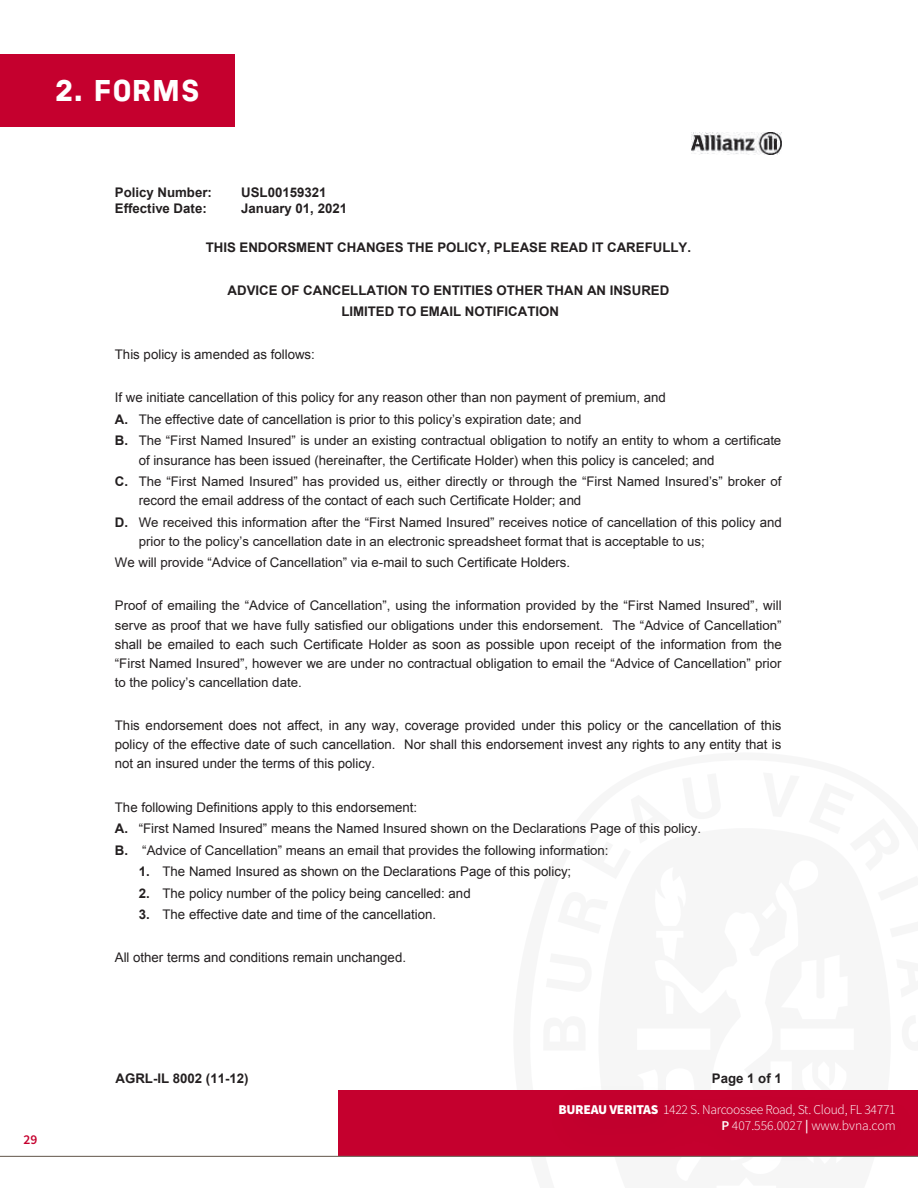
<style>
.page{position:relative;width:918px;height:1188px;background:#fff}
.page>*{position:absolute;margin:0;border:0;box-sizing:border-box;transform-origin:0 0}
.t1{font:700 expanded 30px "Bureau Veritas";color:#fff}
.t2{font:300 13.5px/16.2px "Source Sans Pro";letter-spacing:-.02em;color:#fff;text-align:right}
.t3{font:600 13.5px "Source Sans Pro";color:#c5002e}
.t4{font:13.2px/21.5px "Arial";color:#231f20}
.t5{font:700 13.2px/21.5px "Arial";color:#231f20;text-align:center}
.s1{font-weight:700}
.s2{font-weight:900}
.s3{font-weight:600}
</style>
<div class="page">
<div style="left:338px;top:1091px;width:580px;height:66px;background:#c5002e"></div>
<div style="left:535px;top:1078px;width:383px;height:98px;background:#231f20;opacity:.2"></div>
<hr style="left:0;top:1156px;width:918px;height:1px;background:#786e64">
<div style="left:0;top:54px;width:234px;height:73px;background:#c5002e"></div>
<img style="left:692px;top:133px;width:90px;height:22px">
<h1 class="t1" style="left:54px;top:72px;width:148px">2. FORMS</h1>
<p class="t5" style="left:115px;top:182px;width:99px">Policy Number:</p>
<p class="t5" style="left:241px;top:182px;width:87px">USL00159321</p>
<p class="t5" style="left:115px;top:198px;width:93px">Effective Date:</p>
<p class="t5" style="left:241px;top:198px;width:108px">January 01, 2021</p>
<p class="t5" style="left:206px;top:237px;width:487px">THIS ENDORSMENT CHANGES THE POLICY, PLEASE READ IT CAREFULLY.</p>
<p class="t5" style="left:227px;top:280px;width:443px">ADVICE OF CANCELLATION TO ENTITIES OTHER THAN AN INSURED<br>LIMITED TO EMAIL NOTIFICATION</p>
<p class="t4" style="left:115px;top:344px;width:202px">This policy is amended as follows:</p>
<p class="t4" style="left:115px;top:387px;width:668px">If we initiate cancellation of this policy for any reason other than non payment of premium, and<br><span class="s1">A.</span> The effective date of cancellation is prior to this policy’s expiration date; and<br><span class="s1">B.</span> The “First Named Insured” is under an existing contractual obligation to notify an entity to whom a certificate</p>
<p class="t4" style="left:115px;top:449px;width:668px;text-indent:24px">of insurance has been issued (hereinafter, the Certificate Holder) when this policy is canceled; and<br><span class="s1">C.</span> The “First Named Insured” has provided us, either directly or through the “First Named Insured’s” broker of</p>
<p class="t4" style="left:115px;top:490px;width:668px;text-indent:24px">record the email address of the contact of each such Certificate Holder; and<br><span class="s1">D.</span> We received this information after the “First Named Insured” receives notice of cancellation of this policy and</p>
<p class="t4" style="left:115px;top:530px;width:592px;text-indent:24px">prior to the policy’s cancellation date in an electronic spreadsheet format that is acceptable to us;<br>We will provide “Advice of Cancellation” via e-mail to such Certificate Holders.</p>
<p class="t4" style="left:115px;top:596px;width:668px;line-height:19.2px;text-align:justify">Proof of emailing the “Advice of Cancellation”, using the information provided by the “First Named Insured”, will serve as proof that we have fully satisfied our obligations under this endorsement. The “Advice of Cancellation” shall be emailed to each such Certificate Holder as soon as possible upon receipt of the information from the “First Named Insured”, however we are under no contractual obligation to email the “Advice of Cancellation” prior to the policy’s cancellation date.</p>
<p class="t4" style="left:115px;top:716px;width:668px;line-height:19.2px;text-align:justify">This endorsement does not affect, in any way, coverage provided under this policy or the cancellation of this policy of the effective date of such cancellation. Nor shall this endorsement invest any rights to any entity that is not an insured under the terms of this policy.</p>
<p class="t4" style="left:115px;top:796px;width:588px">The following Definitions apply to this endorsement:<br><span class="s1">A.</span> “First Named Insured” means the Named Insured shown on the Declarations Page of this policy.<br><span class="s1">B.</span> “Advice of Cancellation” means an email that provides the following information:</p>
<p class="t4" style="left:139px;top:861px;width:434px"><span class="s1">1.</span> The Named Insured as shown on the Declarations Page of this policy;</p>
<p class="t4" style="left:139px;top:882px;width:334px"><span class="s1">2.</span> The policy number of the policy being cancelled: and</p>
<p class="t4" style="left:139px;top:904px;width:299px"><span class="s1">3.</span> The effective date and time of the cancellation.</p>
<p class="t4" style="left:115px;top:947px;width:293px">All other terms and conditions remain unchanged.</p>
<p class="t3" style="left:24px;top:1131px;width:15px">29</p>
<p class="t5" style="left:115px;top:1068px;width:135px">AGRL-IL 8002 (11-12)</p>
<p class="t5" style="left:712px;top:1068px;width:71px">Page 1 of 1</p>
<p class="t2" style="left:559px;top:1102px;width:339px"><span class="s2">BUREAU VERITAS</span> 1422 S. Narcoossee Road, St. Cloud, FL 34771<br><span class="s3">P</span> 407.556.0027 <span class="s3">|</span> www.bvna.com</p>
</div>
